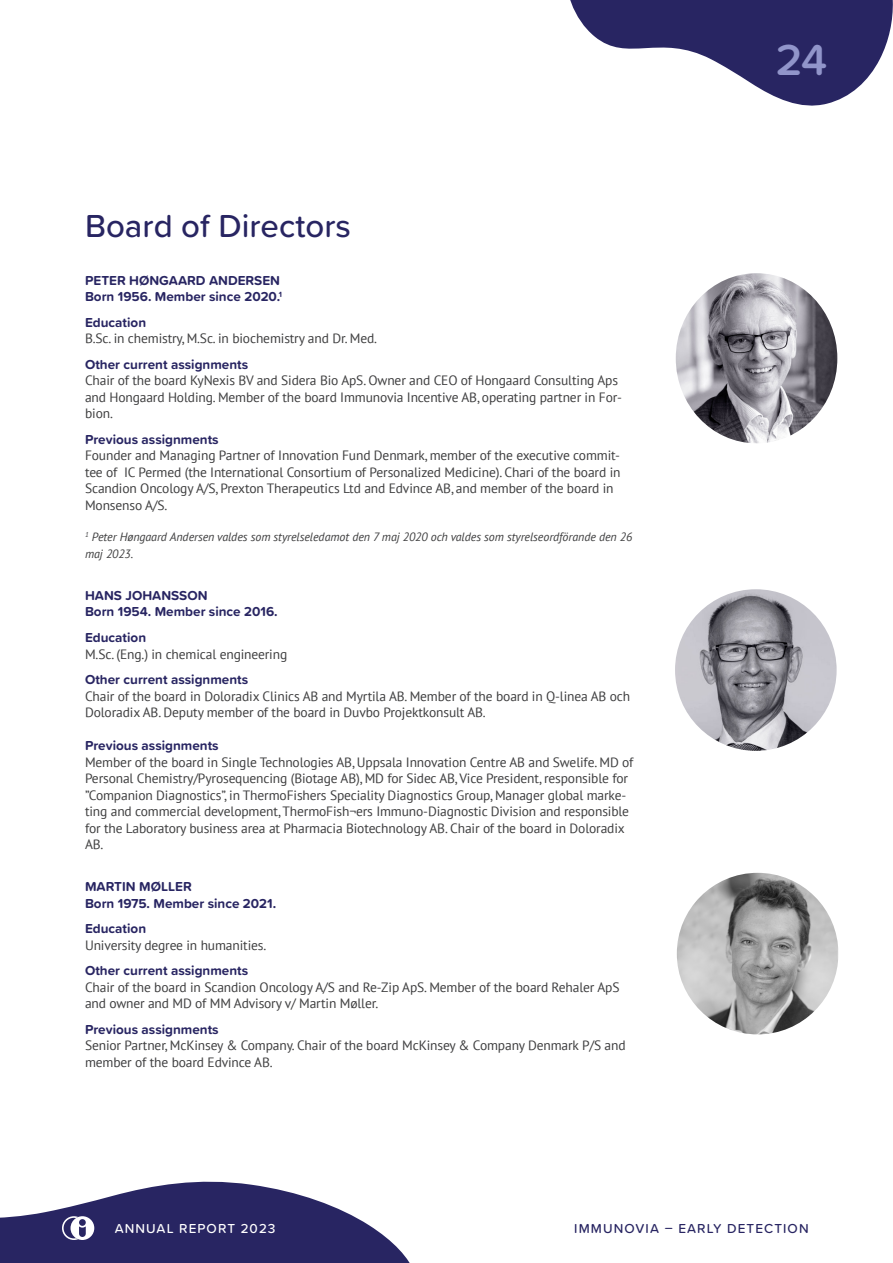
<style>
.page{position:relative;width:893px;height:1263px;background:#fff}
.page>*{position:absolute;margin:0;border:0;box-sizing:border-box;transform-origin:0 0}
.t1{font:600 45px "Proxima Soft";color:#9195ca}
.t2{font:500 33px "Proxima Soft";color:#282562}
.t3{font:13.5px/16.5px "PT Sans";letter-spacing:-.01em;color:#3e3e3f}
.t4{font:700 13.5px "Proxima Soft";color:#282562}
.t5{font:500 13.5px "Proxima Soft";letter-spacing:.08em;color:#282562}
.t6{font:500 13.5px "Proxima Soft";letter-spacing:.08em;color:#fff}
.t7{font:italic 12px/16.5px "PT Sans";letter-spacing:-.005em;color:#3e3e3f}
</style>
<div class="page">
<svg style="left:570px;top:0;width:323px;height:106px"></svg>
<svg style="left:0;top:1181px;width:410px;height:82px"></svg>
<img style="left:676px;top:273px;width:161px;height:170px">
<img style="left:677px;top:873px;width:161px;height:161px;border-radius:81px">
<img style="left:675px;top:589px;width:162px;height:162px;border-radius:81px">
<p class="t2" style="left:85px;top:201px;width:267px">Board of Directors</p>
<p class="t4" style="left:85px;top:270px;width:197px">PETER HØNGAARD ANDERSEN</p>
<p class="t4" style="left:85px;top:287px;width:199px">Born 1956. Member since 2020.<sup>1</sup></p>
<p class="t4" style="left:85px;top:312px;width:63px">Education</p>
<p class="t3" style="left:85px;top:330px;width:294px">B.Sc. in chemistry, M.Sc. in biochemistry and Dr. Med.</p>
<p class="t4" style="left:85px;top:354px;width:165px">Other current assignments</p>
<p class="t3" style="left:85px;top:372px;width:539px">Chair of the board KyNexis BV and Sidera Bio ApS. Owner and CEO of Hongaard Consulting Aps and Hongaard Holding. Member of the board Immunovia Incentive AB, operating partner in For&shy;bion.</p>
<p class="t4" style="left:85px;top:429px;width:135px">Previous assignments</p>
<p class="t3" style="left:85px;top:447px;width:537px">Founder and Managing Partner of Innovation Fund Denmark, member of the executive commit&shy;tee of IC Permed (the International Consortium of Personalized Medicine). Chari of the board in Scandion Oncology A/S, Prexton Therapeutics Ltd and Edvince AB, and member of the board in Monsenso A/S.</p>
<p class="t7" style="left:85px;top:529px;width:549px"><sup>1</sup> Peter Høngaard Andersen valdes som styrelseledamot den 7 maj 2020 och valdes som styrelseordförande den 26 maj 2023.</p>
<p class="t4" style="left:85px;top:585px;width:124px">HANS JOHANSSON</p>
<p class="t4" style="left:85px;top:602px;width:194px">Born 1954. Member since 2016.</p>
<p class="t4" style="left:85px;top:627px;width:63px">Education</p>
<p class="t3" style="left:85px;top:645px;width:204px">M.Sc. (Eng.) in chemical engineering</p>
<p class="t4" style="left:85px;top:669px;width:165px">Other current assignments</p>
<p class="t3" style="left:85px;top:687px;width:547px">Chair of the board in Doloradix Clinics AB and Myrtila AB. Member of the board in Q-linea AB och<br>Doloradix AB. Deputy member of the board in Duvbo Projektkonsult AB.</p>
<p class="t4" style="left:85px;top:735px;width:135px">Previous assignments</p>
<p class="t3" style="left:85px;top:753px;width:550px">Member of the board in Single Technologies AB, Uppsala Innovation Centre AB and Swelife. MD of Personal Chemistry/Pyrosequencing (Biotage AB), MD for Sidec AB, Vice President, responsible for ”Companion Diagnostics”, in ThermoFishers Speciality Diagnostics Group, Manager global marke&shy;ting and commercial development, ThermoFish¬ers Immuno-Diagnostic Division and responsible for the Laboratory business area at Pharmacia Biotechnology AB. Chair of the board in Doloradix AB.</p>
<p class="t4" style="left:85px;top:876px;width:108px">MARTIN MØLLER</p>
<p class="t4" style="left:85px;top:893px;width:193px">Born 1975. Member since 2021.</p>
<p class="t4" style="left:85px;top:918px;width:63px">Education</p>
<p class="t3" style="left:85px;top:936px;width:183px">University degree in humanities.</p>
<p class="t4" style="left:85px;top:960px;width:165px">Other current assignments</p>
<p class="t3" style="left:85px;top:978px;width:536px">Chair of the board in Scandion Oncology A/S and Re-Zip ApS. Member of the board Rehaler ApS and owner and MD of MM Advisory v/ Martin Møller.</p>
<p class="t4" style="left:85px;top:1019px;width:135px">Previous assignments</p>
<p class="t3" style="left:85px;top:1037px;width:542px">Senior Partner, McKinsey &amp; Company. Chair of the board McKinsey &amp; Company Denmark P/S and member of the board Edvince AB.</p>
<h1 class="t1" style="left:776px;top:26px;width:53px">24</h1>
<p class="t6" style="left:115px;top:1218px;width:162px">ANNUAL REPORT 2023</p>
<p class="t5" style="left:574px;top:1218px;width:236px">IMMUNOVIA – EARLY DETECTION</p>
</div>
